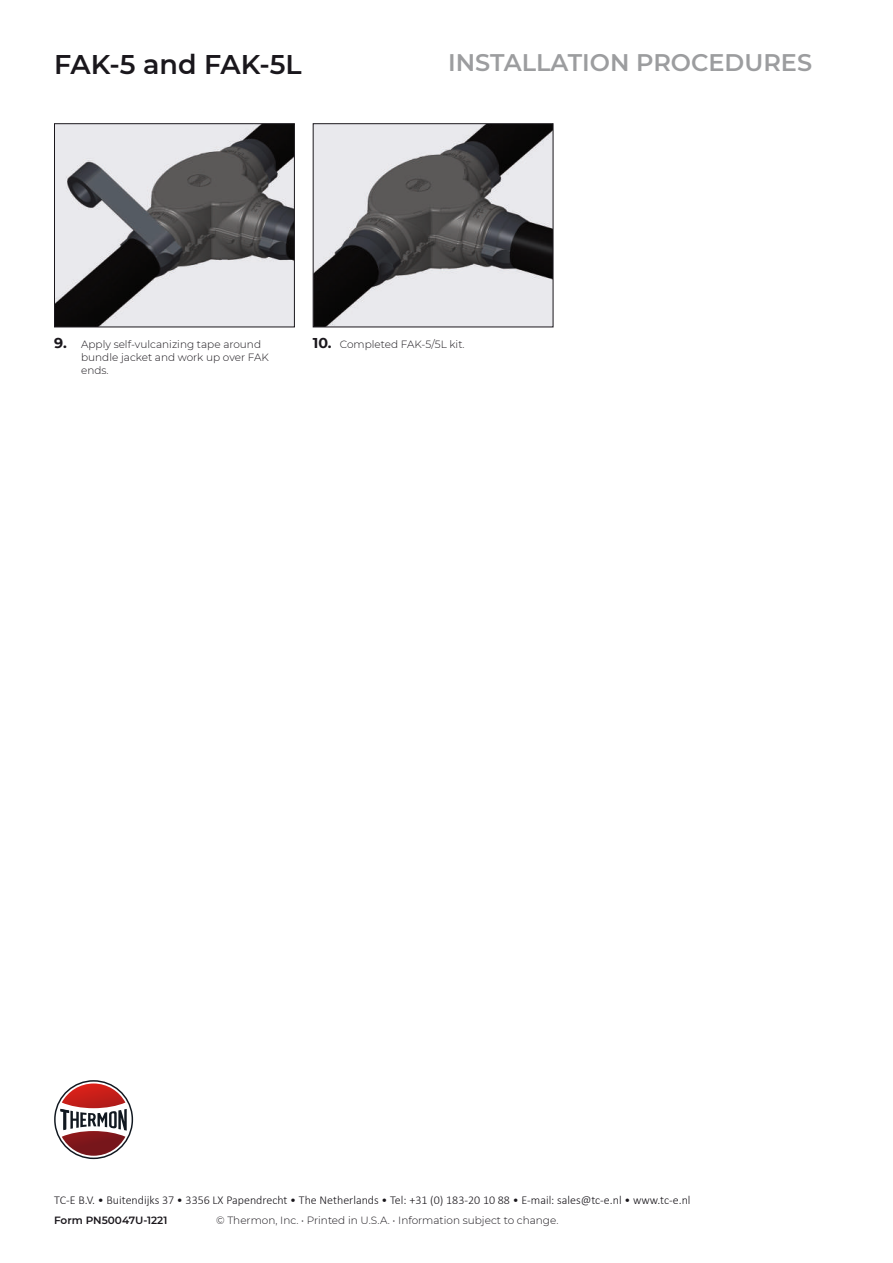
<style>
.page{position:relative;width:893px;height:1263px;background:#fff}
.page>*{position:absolute;margin:0;border:0;box-sizing:border-box;transform-origin:0 0}
.t1{font:600 27px "Montserrat";color:#1a171c}
.t2{font:600 24px "Montserrat";color:#9c9d9f}
.t3{font:300 12px "Calibri";color:#1a171c}
.t4{font:300 10.5px/12.6px "Montserrat";color:#1a171c}
.t5{font:600 10.5px "Montserrat";color:#1a171c}
.s1{font-weight:700;font-size:14.25px}
</style>
<div class="page">
<svg style="left:54px;top:1080px;width:79px;height:79px"></svg>
<img style="left:56px;top:125px;width:237px;height:200px">
<div style="left:54px;top:123px;width:241px;height:204px;border:1px solid #1a171c"></div>
<img style="left:315px;top:125px;width:236px;height:200px">
<div style="left:313px;top:123px;width:240px;height:204px;border:1px solid #1a171c"></div>
<h1 class="t1" style="left:54px;top:48px;width:249px">FAK-5 and FAK-5L</h1>
<h2 class="t2" style="left:448px;top:48px;width:365px">INSTALLATION PROCEDURES</h2>
<p class="t4" style="left:54px;top:338px;width:209px"><span class="s1">9.</span> Apply self-vulcanizing tape around</p>
<p class="t4" style="left:313px;top:338px;width:153px"><span class="s1">10.</span> Completed FAK-5/5L kit.</p>
<p class="t4" style="left:81px;top:351px;width:189px">bundle jacket and work up over FAK ends.</p>
<p class="t3" style="left:54px;top:1195px;width:638px">TC-E B.V. • Buitendijks 37 • 3356 LX Papendrecht • The Netherlands • Tel: +31 (0) 183-20 10 88 • E-mail: sales@tc-e.nl • www.tc-e.nl</p>
<p class="t5" style="left:54px;top:1214px;width:115px">Form PN50047U-1221</p>
<p class="t4" style="left:216px;top:1213px;width:344px">© Thermon, Inc. • Printed in U.S.A. • Information subject to change.</p>
</div>
